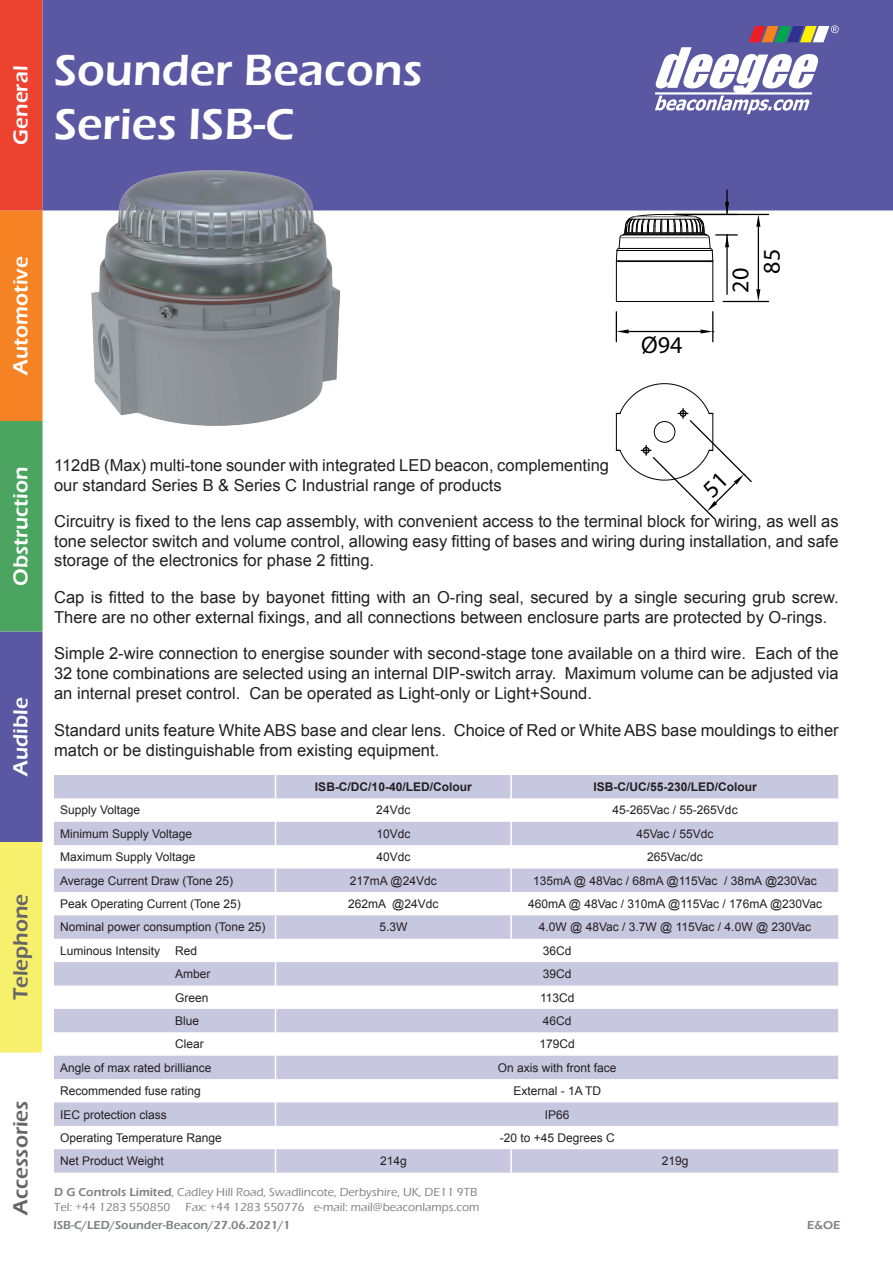
<style>
.page{position:relative;width:893px;height:1263px;background:#fff}
.page>*{position:absolute;margin:0;border:0;box-sizing:border-box;transform-origin:0 0}
.t1{font:600 45px/54px "Eras ITC";color:#fff}
.t2{font:24.15px/31.3px "Myriad Pro";color:#000}
.t3{font:600 21px "Eras ITC";color:#fff}
.t4{font:600 21px "Eras ITC";color:#656568}
.t5{font:16.5px/19.8px "Arial";color:#231f20}
.t6{font:12px "Arial";color:#231f20}
.t7{font:500 12px/14.4px "Eras ITC";color:#808285}
.t8{font:700 12px "Arial";color:#231f20}
.t9{font:600 12px "Eras ITC";color:#808285}
.s1{font-weight:600}
</style>
<div class="page">
<svg style="left:0;top:0;width:43px;height:1053px;background:#b38b5c"></svg>
<div style="left:43px;top:0;width:850px;height:210px;background:#5a58a2"></div>
<svg style="left:655px;top:25px;width:184px;height:89px"></svg>
<svg style="left:54px;top:775px;width:784px;height:397px;fill:#c7c7e0"></svg>
<svg style="left:275px;top:775px;width:1px;height:397px"></svg>
<hr style="left:510px;top:775px;width:2px;height:23px;background:#fff">
<hr style="left:510px;top:798px;width:2px;height:24px;background:#fff">
<hr style="left:510px;top:822px;width:2px;height:23px;background:#fff">
<hr style="left:510px;top:845px;width:2px;height:23px;background:#fff">
<hr style="left:510px;top:868px;width:2px;height:24px;background:#fff">
<hr style="left:510px;top:892px;width:2px;height:23px;background:#fff">
<hr style="left:510px;top:915px;width:2px;height:24px;background:#fff">
<hr style="left:510px;top:1149px;width:2px;height:23px;background:#fff">
<img style="left:91px;top:170px;width:249px;height:255px">
<hr style="left:716px;top:234px;width:21px;height:2px;background:#000">
<hr style="left:726px;top:235px;width:2px;height:59px;background:#000">
<hr style="left:726px;top:190px;width:2px;height:24px;background:#000">
<svg style="left:725px;top:202px;width:4px;height:12px"></svg>
<svg style="left:725px;top:235px;width:4px;height:12px"></svg>
<hr style="left:675px;top:214px;width:94px;height:1px;background:#000">
<hr style="left:723px;top:301px;width:46px;height:1px;background:#000">
<hr style="left:758px;top:227px;width:1px;height:62px;background:#000">
<svg style="left:756px;top:215px;width:4px;height:12px"></svg>
<svg style="left:756px;top:289px;width:4px;height:12px"></svg>
<hr style="left:616px;top:312px;width:1px;height:30px;background:#000">
<hr style="left:712px;top:312px;width:1px;height:30px;background:#000">
<hr style="left:629px;top:331px;width:71px;height:1px;background:#000">
<svg style="left:617px;top:329px;width:12px;height:5px"></svg>
<svg style="left:700px;top:329px;width:14px;height:5px"></svg>
<svg style="left:616px;top:145px;width:98px;height:169px"></svg>
<svg style="left:616px;top:383px;width:136px;height:136px"></svg>
<p class="t3" style="left:9px;top:145px;width:80px;rotate:-90deg">General</p>
<h1 class="t1" style="left:54px;top:43px;width:370px">Sounder Beacons<br>Series ISB-C</h1>
<p class="t3" style="left:9px;top:375px;width:119px;rotate:-90deg">Automotive</p>
<h2 class="t2" style="left:641px;top:329px;width:43px">Ø94</h2>
<h2 class="t2" style="left:724px;top:274px;width:26px;text-indent:-19px;rotate:-90deg">20<br>85</h2>
<p class="t3" style="left:9px;top:586px;width:120px;rotate:-90deg">Obstruction</p>
<p class="t3" style="left:9px;top:776px;width:80px;rotate:-90deg">Audible</p>
<p class="t4" style="left:9px;top:1000px;width:107px;rotate:-90deg">Telephone</p>
<p class="t4" style="left:9px;top:1215px;width:116px;rotate:-90deg">Accessories</p>
<p class="t5" style="left:54px;top:456px;width:556px">112dB (Max) multi-tone sounder with integrated LED beacon, complementing our standard Series B &amp; Series C Industrial range of products</p>
<p class="t5" style="left:54px;top:512px;width:786px;text-align:justify">Circuitry is fixed to the lens cap assembly, with convenient access to the terminal block for wiring, as well as tone selector switch and volume control, allowing easy fitting of bases and wiring during installation, and safe storage of the electronics for phase 2 fitting.</p>
<p class="t5" style="left:54px;top:587px;width:786px">Cap is fitted to the base by bayonet fitting with an O-ring seal, secured by a single securing grub screw.<br>There are no other external fixings, and all connections between enclosure parts are protected by O-rings.</p>
<p class="t5" style="left:54px;top:644px;width:786px;text-align:justify">Simple 2-wire connection to energise sounder with second-stage tone available on a third wire. Each of the 32 tone combinations are selected using an internal DIP-switch array. Maximum volume can be adjusted via an internal preset control. Can be operated as Light-only or Light+Sound.</p>
<p class="t5" style="left:54px;top:720px;width:786px">Standard units feature White ABS base and clear lens. Choice of Red or White ABS base mouldings to either match or be distinguishable from existing equipment.</p>
<p class="t8" style="left:315px;top:778px;width:158px">ISB-C/DC/10-40/LED/Colour</p>
<p class="t8" style="left:593px;top:778px;width:165px">ISB-C/UC/55-230/LED/Colour</p>
<p class="t6" style="left:60px;top:802px;width:82px">Supply Voltage</p>
<p class="t6" style="left:376px;top:802px;width:36px">24Vdc</p>
<p class="t6" style="left:612px;top:802px;width:127px">45-265Vac / 55-265Vdc</p>
<p class="t6" style="left:60px;top:825px;width:134px">Minimum Supply Voltage</p>
<p class="t6" style="left:376px;top:825px;width:36px">10Vdc</p>
<p class="t6" style="left:636px;top:825px;width:79px">45Vac / 55Vdc</p>
<p class="t6" style="left:60px;top:849px;width:137px">Maximum Supply Voltage</p>
<p class="t6" style="left:376px;top:849px;width:36px">40Vdc</p>
<p class="t6" style="left:647px;top:849px;width:57px">265Vac/dc</p>
<p class="t6" style="left:60px;top:872px;width:175px">Average Current Draw (Tone 25)</p>
<p class="t6" style="left:350px;top:872px;width:88px">217mA @24Vdc</p>
<p class="t6" style="left:533px;top:872px;width:285px">135mA @ 48Vac / 68mA @115Vac / 38mA @230Vac</p>
<p class="t6" style="left:60px;top:895px;width:182px">Peak Operating Current (Tone 25)</p>
<p class="t6" style="left:348px;top:895px;width:92px">262mA @24Vdc</p>
<p class="t6" style="left:528px;top:895px;width:295px">460mA @ 48Vac / 310mA @115Vac / 176mA @230Vac</p>
<p class="t6" style="left:60px;top:919px;width:207px">Nominal power consumption (Tone 25)</p>
<p class="t6" style="left:379px;top:919px;width:30px">5.3W</p>
<p class="t6" style="left:539px;top:919px;width:274px">4.0W @ 48Vac / 3.7W @ 115Vac / 4.0W @ 230Vac</p>
<p class="t6" style="left:60px;top:942px;width:102px">Luminous Intensity</p>
<p class="t6" style="left:175px;top:942px;width:24px">Red</p>
<p class="t6" style="left:543px;top:942px;width:30px">36Cd</p>
<p class="t6" style="left:175px;top:966px;width:37px">Amber</p>
<p class="t6" style="left:543px;top:966px;width:30px">39Cd</p>
<p class="t6" style="left:175px;top:989px;width:35px">Green</p>
<p class="t6" style="left:540px;top:989px;width:36px">113Cd</p>
<p class="t6" style="left:175px;top:1012px;width:26px">Blue</p>
<p class="t6" style="left:543px;top:1012px;width:30px">46Cd</p>
<p class="t6" style="left:175px;top:1036px;width:30px">Clear</p>
<p class="t6" style="left:540px;top:1036px;width:37px">179Cd</p>
<p class="t6" style="left:60px;top:1059px;width:153px">Angle of max rated brilliance</p>
<p class="t6" style="left:498px;top:1059px;width:120px">On axis with front face</p>
<p class="t6" style="left:60px;top:1083px;width:142px">Recommended fuse rating</p>
<p class="t6" style="left:513px;top:1083px;width:89px">External - 1A TD</p>
<p class="t6" style="left:60px;top:1106px;width:108px">IEC protection class</p>
<p class="t6" style="left:545px;top:1106px;width:26px">IP66</p>
<p class="t6" style="left:60px;top:1129px;width:163px">Operating Temperature Range</p>
<p class="t6" style="left:500px;top:1129px;width:117px">-20 to +45 Degrees C</p>
<p class="t6" style="left:60px;top:1153px;width:105px">Net Product Weight</p>
<p class="t6" style="left:380px;top:1153px;width:28px">214g</p>
<p class="t6" style="left:662px;top:1153px;width:28px">219g</p>
<p class="t7" style="left:54px;top:1185px;width:424px"><span class="s1">D G Controls Limited</span>, Cadley Hill Road, Swadlincote, Derbyshire, UK, DE11 9TB<br>Tel: +44 1283 550850</p>
<p class="t7" style="left:185px;top:1200px;width:296px">Fax: +44 1283 550776 e-mail: mail@beaconlamps.com</p>
<p class="t9" style="left:54px;top:1218px;width:239px">ISB-C/LED/Sounder-Beacon/27.06.2021/1</p>
<p class="t9" style="left:807px;top:1218px;width:35px">E&amp;OE</p>
</div>
